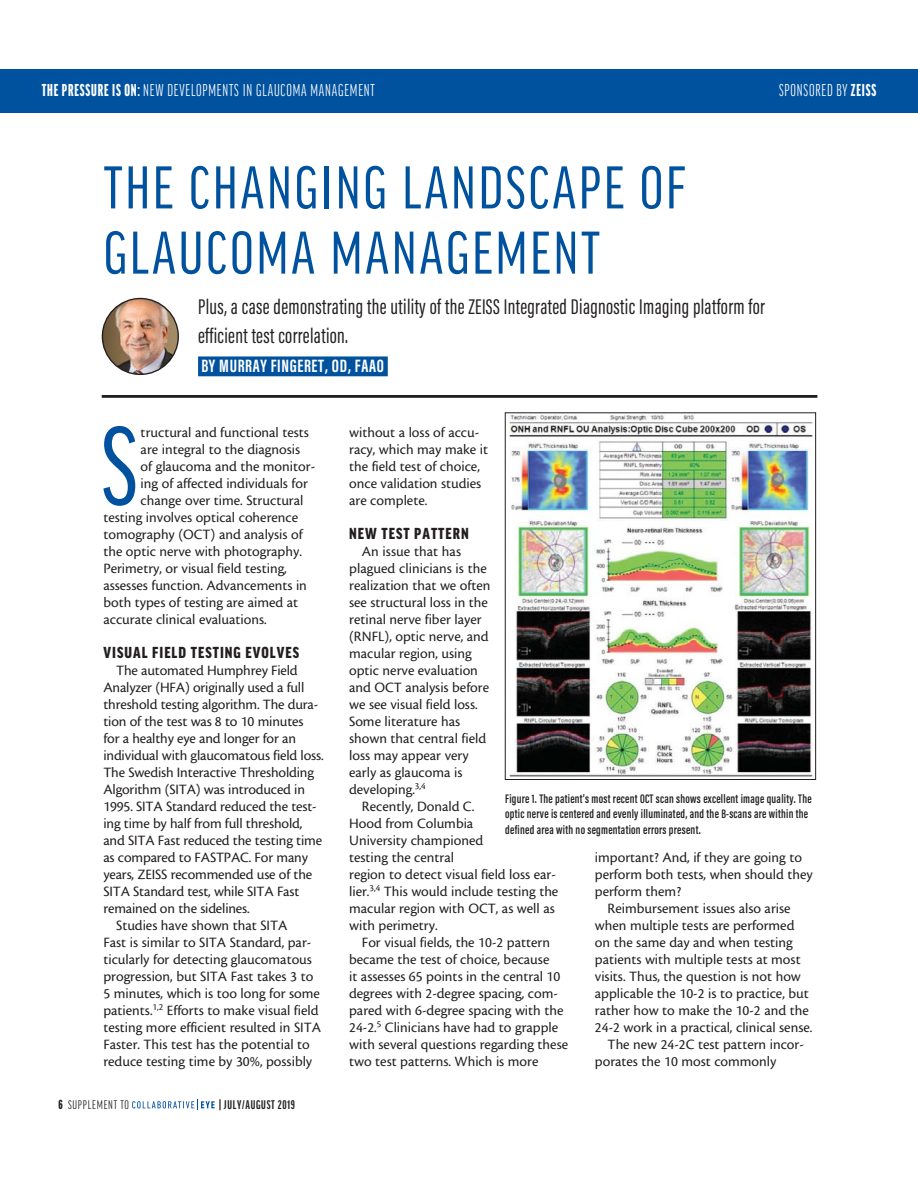
<style>
.page{position:relative;width:918px;height:1188px;background:#fff}
.page>*{position:absolute;margin:0;border:0;box-sizing:border-box;transform-origin:0 0}
.t1{font:118.95px "Good Headline Pro X Cond News";color:#00529f}
.t2{font:64.35px/65.2px "Good Headline Pro X Cond News";letter-spacing:.045em;color:#00529f}
.t3{font:21.9px/29.1px "Acumin Pro Extra Cond";letter-spacing:.015em;color:#231f20}
.t4{font:18.45px "Good Headline Pro Comp";letter-spacing:.045em;color:#fff}
.t5{font:700 18.45px "Acumin Pro Extra Cond";letter-spacing:.035em;color:#fff}
.t6{font:900 condensed 16.95px "Good Headline Pro";letter-spacing:.06em;color:#231f20}
.t7{font:14.85px/17px "Cronos MM.408.10.";color:#231f20}
.t8{font:700 13.35px "Good Headline Pro Comp";letter-spacing:.05em;color:#231f20;scale:1.11 1}
.t9{font:13.35px "Good Headline Pro Comp";letter-spacing:.05em;color:#231f20;scale:1.11 1}
.t10{font:600 12.75px/15.6px "Acumin Pro Extra Cond";letter-spacing:.02em;color:#231f20}
.s1{font-weight:900}
.s2{font-weight:900;font-size:14.1px}
</style>
<div class="page">
<div style="left:0;top:69px;width:918px;height:44px;background:#00529f"></div>
<svg style="left:132px;top:1099px;width:83px;height:11px"></svg>
<div style="left:198px;top:356px;width:190px;height:20px;background:#00529f"></div>
<img style="left:102px;top:299px;width:76px;height:75px;border-radius:50%">
<div style="left:102px;top:298px;width:77px;height:77px;border:1px solid #231f20;border-radius:50%"></div>
<hr style="left:102px;top:395px;width:715px;height:3px;background:#231f20">
<img style="left:507px;top:414px;width:306px;height:363px">
<div style="left:505px;top:412px;width:311px;height:368px;border:1px solid #231f20"></div>
<p class="t4" style="left:42px;top:79px;width:335px"><span class="s1">THE PRESSURE IS ON:</span> NEW DEVELOPMENTS IN GLAUCOMA MANAGEMENT</p>
<p class="t4" style="left:779px;top:79px;width:99px">SPONSORED BY <span class="s1">ZEISS</span></p>
<h2 class="t2" style="left:104px;top:154px;width:584px">THE CHANGING LANDSCAPE OF<br>GLAUCOMA MANAGEMENT</h2>
<h3 class="t3" style="left:198px;top:294px;width:569px">Plus, a case demonstrating the utility of the ZEISS Integrated Diagnostic Imaging platform for efficient test correlation.</h3>
<p class="t5" style="left:201px;top:355px;width:184px">BY MURRAY FINGERET, OD, FAAO</p>
<h1 class="t1" style="left:101px;top:394px;width:38px">S</h1>
<p class="t7" style="left:141px;top:424px;width:170px">tructural and functional tests</p>
<p class="t7" style="left:141px;top:441px;width:161px">are integral to the diagnosis</p>
<p class="t7" style="left:141px;top:458px;width:176px">of glaucoma and the monitor-</p>
<p class="t7" style="left:141px;top:475px;width:169px">ing of affected individuals for</p>
<p class="t7" style="left:141px;top:492px;width:164px">change over time. Structural</p>
<p class="t7" style="left:103px;top:509px;width:196px">testing involves optical coherence</p>
<p class="t7" style="left:103px;top:526px;width:201px">tomography (OCT) and analysis of</p>
<p class="t7" style="left:103px;top:543px;width:200px">the optic nerve with photography.</p>
<p class="t7" style="left:103px;top:560px;width:185px">Perimetry, or visual field testing,</p>
<p class="t7" style="left:103px;top:577px;width:205px">assesses function. Advancements in</p>
<p class="t7" style="left:103px;top:594px;width:196px">both types of testing are aimed at</p>
<p class="t7" style="left:103px;top:611px;width:165px">accurate clinical evaluations.</p>
<p class="t6" style="left:104px;top:642px;width:197px">VISUAL FIELD TESTING EVOLVES</p>
<p class="t7" style="left:116px;top:662px;width:183px">The automated Humphrey Field</p>
<p class="t7" style="left:103px;top:679px;width:202px">Analyzer (HFA) originally used a full</p>
<p class="t7" style="left:103px;top:696px;width:216px">threshold testing algorithm. The dura-</p>
<p class="t7" style="left:103px;top:713px;width:202px">tion of the test was 8 to 10 minutes</p>
<p class="t7" style="left:103px;top:730px;width:194px">for a healthy eye and longer for an</p>
<p class="t7" style="left:103px;top:747px;width:222px">individual with glaucomatous field loss.</p>
<p class="t7" style="left:103px;top:764px;width:212px">The Swedish Interactive Thresholding</p>
<p class="t7" style="left:103px;top:781px;width:203px">Algorithm (SITA) was introduced in</p>
<p class="t7" style="left:103px;top:798px;width:215px">1995. SITA Standard reduced the test-</p>
<p class="t7" style="left:103px;top:815px;width:200px">ing time by half from full threshold,</p>
<p class="t7" style="left:103px;top:832px;width:220px">and SITA Fast reduced the testing time</p>
<p class="t7" style="left:103px;top:849px;width:206px">as compared to FASTPAC. For many</p>
<p class="t7" style="left:103px;top:866px;width:210px">years, ZEISS recommended use of the</p>
<p class="t7" style="left:103px;top:883px;width:198px">SITA Standard test, while SITA Fast</p>
<p class="t7" style="left:103px;top:900px;width:148px">remained on the sidelines.</p>
<p class="t7" style="left:116px;top:917px;width:173px">Studies have shown that SITA</p>
<p class="t7" style="left:103px;top:934px;width:209px">Fast is similar to SITA Standard, par-</p>
<p class="t7" style="left:103px;top:951px;width:210px">ticularly for detecting glaucomatous</p>
<p class="t7" style="left:103px;top:968px;width:211px">progression, but SITA Fast takes 3 to</p>
<p class="t7" style="left:103px;top:985px;width:218px">5 minutes, which is too long for some</p>
<p class="t7" style="left:103px;top:1002px;width:217px">patients.<sup>1,2</sup> Efforts to make visual field</p>
<p class="t7" style="left:103px;top:1019px;width:219px">testing more efficient resulted in SITA</p>
<p class="t7" style="left:103px;top:1036px;width:208px">Faster. This test has the potential to</p>
<p class="t7" style="left:103px;top:1053px;width:210px">reduce testing time by 30%, possibly</p>
<p class="t9" style="left:59px;top:1097px;width:65px"><span class="s2">6</span> SUPPLEMENT TO</p>
<p class="t8" style="left:219px;top:1097px;width:70px">| JULY/AUGUST 2019</p>
<p class="t7" style="left:349px;top:424px;width:140px">without a loss of accu&shy;racy, which may make it the field test of choice, once validation studies are complete.</p>
<p class="t6" style="left:349px;top:523px;width:121px">NEW TEST PATTERN</p>
<p class="t7" style="left:349px;top:543px;width:143px;text-indent:13px">An issue that has plagued clinicians is the realization that we often see structural loss in the retinal nerve fiber layer (RNFL), optic nerve, and macular region, using optic nerve evaluation and OCT analysis before we see visual field loss.<br>Some literature has shown that central field loss may appear very early as glaucoma is developing.<sup>3,4</sup></p>
<p class="t7" style="left:349px;top:798px;width:211px;text-indent:13px">Recently, Donald C.<br>Hood from Columbia<br>University championed<br>testing the central<br>region to detect visual field loss ear&shy;lier.<sup>3,4</sup> This would include testing the macular region with OCT, as well as with perimetry.</p>
<p class="t7" style="left:349px;top:934px;width:220px;text-indent:13px">For visual fields, the 10-2 pattern became the test of choice, because<br>it assesses 65 points in the central 10 degrees with 2-degree spacing, com&shy;pared with 6-degree spacing with the 24-2.<sup>5</sup> Clinicians have had to grapple with several questions regarding these two test patterns. Which is more</p>
<p class="t10" style="left:505px;top:791px;width:308px">Figure 1. The patient’s most recent OCT scan shows excellent image quality. The optic nerve is centered and evenly illuminated, and the B-scans are within the defined area with no segmentation errors present.</p>
<p class="t7" style="left:595px;top:849px;width:219px">important? And, if they are going to perform both tests, when should they perform them?</p>
<p class="t7" style="left:608px;top:900px;width:184px">Reimbursement issues also arise</p>
<p class="t7" style="left:595px;top:917px;width:201px">when multiple tests are performed</p>
<p class="t7" style="left:595px;top:934px;width:199px">on the same day and when testing</p>
<p class="t7" style="left:595px;top:951px;width:207px">patients with multiple tests at most</p>
<p class="t7" style="left:595px;top:968px;width:208px">visits. Thus, the question is not how</p>
<p class="t7" style="left:595px;top:985px;width:215px">applicable the 10-2 is to practice, but</p>
<p class="t7" style="left:595px;top:1002px;width:215px">rather how to make the 10-2 and the</p>
<p class="t7" style="left:595px;top:1019px;width:219px">24-2 work in a practical, clinical sense.</p>
<p class="t7" style="left:608px;top:1036px;width:198px">The new 24-2C test pattern incor-</p>
<p class="t7" style="left:595px;top:1053px;width:183px">porates the 10 most commonly</p>
</div>
